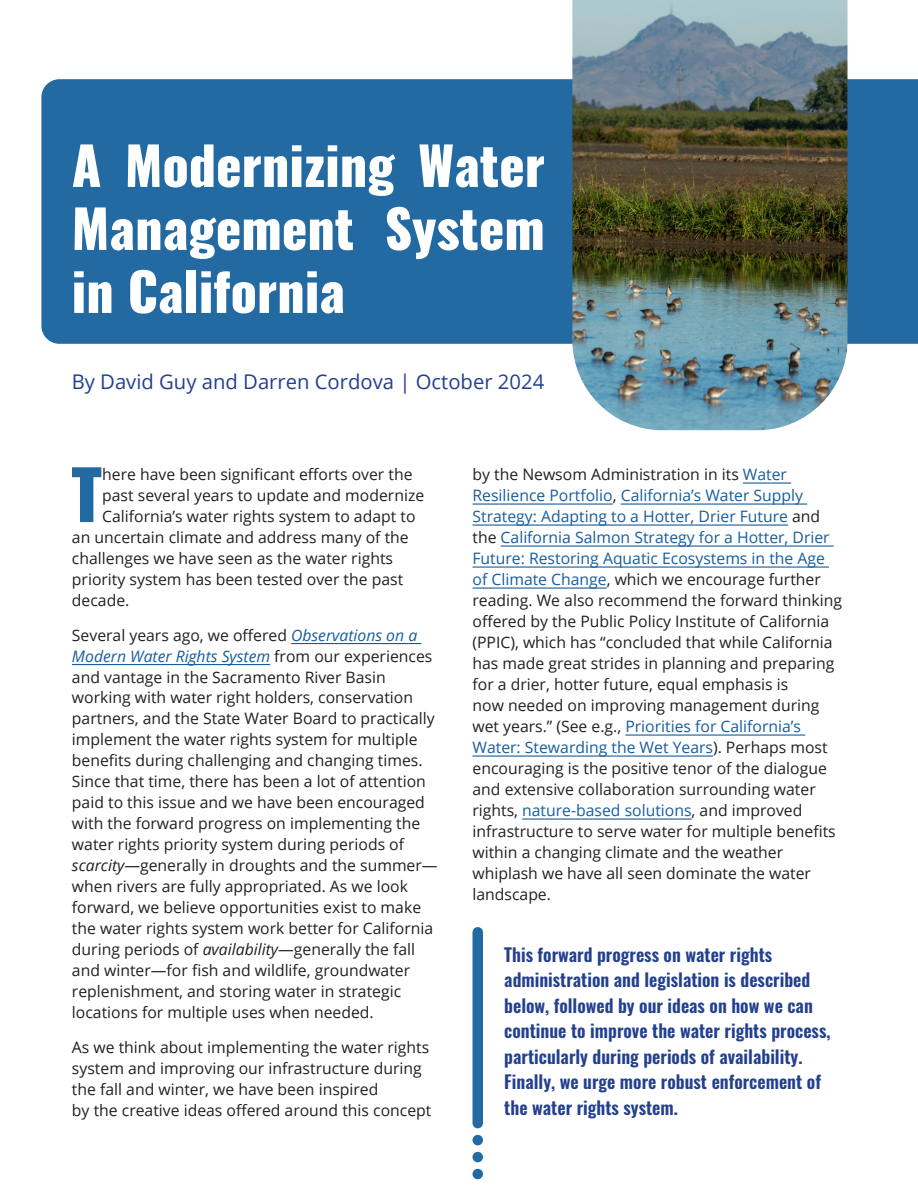
<style>
.page{position:relative;width:918px;height:1188px;background:#fff}
.page>*{position:absolute;margin:0;border:0;box-sizing:border-box;transform-origin:0 0}
.t1{font:800 67.65px "Oswald";color:#236aa2}
.t2{font:800 52.5px/63px "Oswald";color:#fff;text-align:justify}
.t3{font:20.25px "Open Sans";color:#23408f}
.t4{font:600 18px/25.5px "Oswald";color:#23408f}
.t5{font:15.75px/21px "Open Sans";color:#231f20}
.s1{font-style:italic;color:#175d9e}
.s2{font-style:italic}
.s3{color:#175d9e}
</style>
<div class="page">
<div style="left:41px;top:79px;width:877px;height:265px;background:#236aa2"></div>
<hr style="left:291px;top:643px;width:130px;height:1px;background:#175d9e">
<hr style="left:72px;top:664px;width:198px;height:1px;background:#175d9e">
<hr style="left:743px;top:482px;width:48px;height:2px;background:#175d9e">
<hr style="left:472px;top:503px;width:141px;height:2px;background:#175d9e">
<hr style="left:621px;top:503px;width:186px;height:2px;background:#175d9e">
<hr style="left:472px;top:524px;width:316px;height:2px;background:#175d9e">
<hr style="left:501px;top:545px;width:333px;height:2px;background:#175d9e">
<hr style="left:472px;top:566px;width:357px;height:2px;background:#175d9e">
<hr style="left:472px;top:587px;width:135px;height:2px;background:#175d9e">
<hr style="left:625px;top:734px;width:180px;height:2px;background:#175d9e">
<hr style="left:472px;top:755px;width:241px;height:2px;background:#175d9e">
<hr style="left:522px;top:818px;width:170px;height:2px;background:#175d9e">
<div style="left:472px;top:932px;width:11px;height:191px;background:#236aa2"></div>
<img style="left:572px;top:0;width:276px;height:430px">
<div style="left:472px;top:1135px;width:11px;height:10px;background:#236aa2;border-radius:50%"></div>
<div style="left:472px;top:1152px;width:11px;height:10px;background:#236aa2;border-radius:50%"></div>
<div style="left:472px;top:1169px;width:11px;height:10px;background:#236aa2;border-radius:50%"></div>
<p class="t2" style="left:72px;top:136px;width:475px">A Modernizing Water Management System in California</p>
<p class="t3" style="left:72px;top:368px;width:474px">By David Guy and Darren Cordova | October 2024</p>
<p class="t1" style="left:71px;top:447px;width:33px">T</p>
<p class="t5" style="left:102px;top:463px;width:312px">here have been significant efforts over the</p>
<p class="t5" style="left:102px;top:484px;width:323px">past several years to update and modernize</p>
<p class="t5" style="left:102px;top:505px;width:315px">California’s water rights system to adapt to</p>
<p class="t5" style="left:72px;top:526px;width:338px">an uncertain climate and address many of the</p>
<p class="t5" style="left:72px;top:547px;width:323px">challenges we have seen as the water rights</p>
<p class="t5" style="left:72px;top:568px;width:333px">priority system has been tested over the past</p>
<p class="t5" style="left:72px;top:589px;width:59px">decade.</p>
<p class="t5" style="left:72px;top:624px;width:367px">Several years ago, we offered <span class="s1">Observations on a Modern Water Rights System</span> from our experiences and vantage in the Sacramento River Basin working with water right holders, conservation partners, and the State Water Board to practically implement the water rights system for multiple benefits during challenging and changing times.<br>Since that time, there has been a lot of attention paid to this issue and we have been encouraged with the forward progress on implementing the water rights priority system during periods of <span class="s2">scarcity</span>—generally in droughts and the summer— when rivers are fully appropriated. As we look forward, we believe opportunities exist to make the water rights system work better for California during periods of <span class="s2">availability</span>—generally the fall and winter—for fish and wildlife, groundwater replenishment, and storing water in strategic locations for multiple uses when needed.</p>
<p class="t5" style="left:72px;top:1036px;width:361px">As we think about implementing the water rights system and improving our infrastructure during the fall and winter, we have been inspired<br>by the creative ideas offered around this concept</p>
<p class="t5" style="left:472px;top:463px;width:371px">by the Newsom Administration in its <span class="s3">Water Resilience Portfolio</span>, <span class="s3">California’s Water Supply Strategy: Adapting to a Hotter, Drier Future</span> and the <span class="s3">California Salmon Strategy for a Hotter, Drier Future: Restoring Aquatic Ecosystems in the Age of Climate Change</span>, which we encourage further reading. We also recommend the forward thinking offered by the Public Policy Institute of California (PPIC), which has “concluded that while California has made great strides in planning and preparing for a drier, hotter future, equal emphasis is<br>now needed on improving management during wet years.” (See e.g., <span class="s3">Priorities for California’s Water: Stewarding the Wet Years</span>). Perhaps most encouraging is the positive tenor of the dialogue and extensive collaboration surrounding water rights, <span class="s3">nature-based solutions</span>, and improved infrastructure to serve water for multiple benefits within a changing climate and the weather whiplash we have all seen dominate the water landscape.</p>
<p class="t4" style="left:504px;top:942px;width:328px">This forward progress on water rights administration and legislation is described below, followed by our ideas on how we can continue to improve the water rights process, particularly during periods of availability.<br>Finally, we urge more robust enforcement of the water rights system.</p>
</div>
